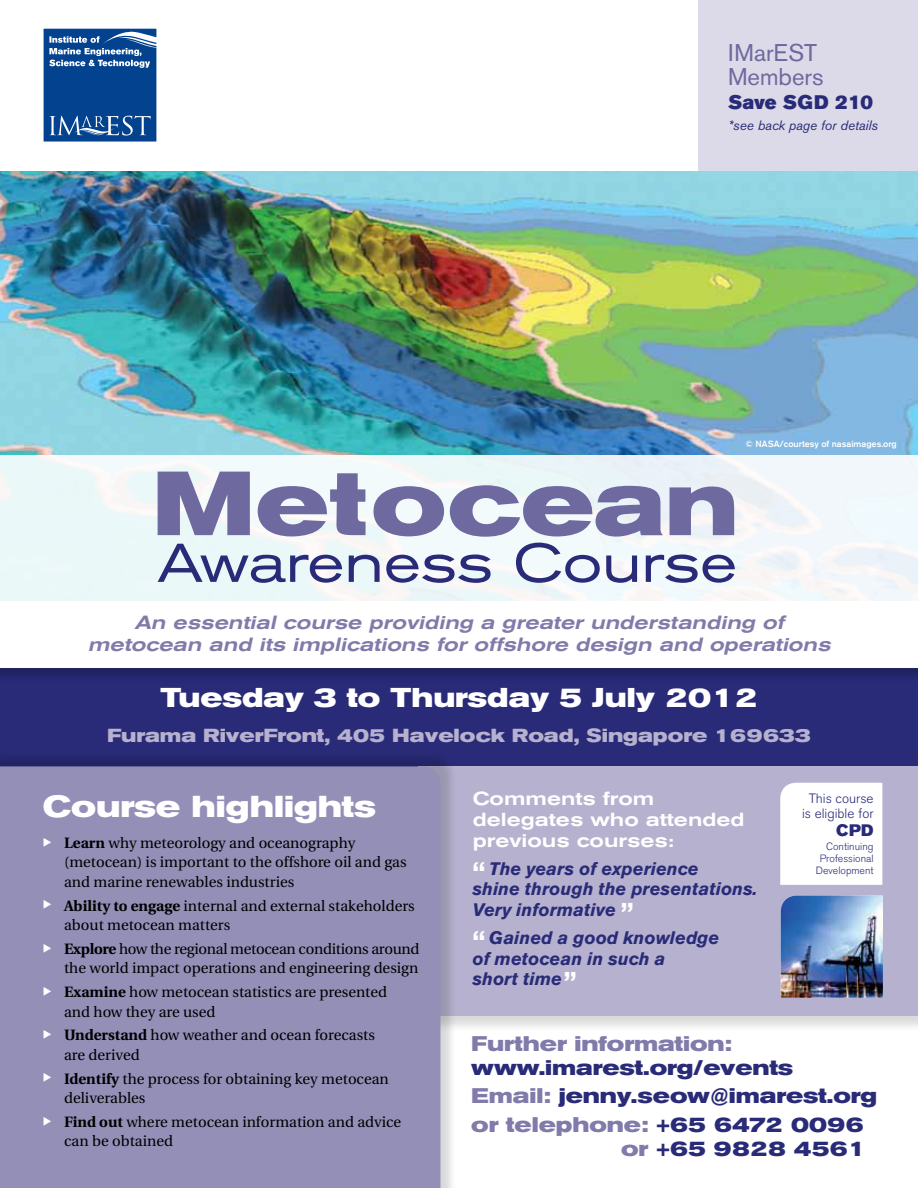
<style>
.page{position:relative;width:918px;height:1188px;background:#fff}
.page>*{position:absolute;margin:0;border:0;box-sizing:border-box;transform-origin:0 0}
.t1{font:700 expanded 90px "Akzidenz Grotesk BE";color:#6e699f}
.t2{font:expanded 54px "Akzidenz Grotesk BE";color:#292b78}
.t3{font:700 expanded 30px "Akzidenz Grotesk BE";color:#fff}
.t4{font:700 expanded 27px "Akzidenz Grotesk BE";color:#fff}
.t5{font:24px/24px "Akzidenz Grotesk BE";color:#6e699f}
.t6{font:700 expanded 21px/28.2px "Akzidenz Grotesk BE";color:#292b78}
.t7{font:700 expanded 21px "Akzidenz Grotesk BE";color:#807baa}
.t8{font:19.5px "Akzidenz Grotesk BE Super";color:#292b78}
.t9{font:italic 500 expanded 18.9px/22.5px "Akzidenz Grotesk BE";color:#807baa;text-align:center}
.t10{font:700 expanded 18.75px "Akzidenz Grotesk BE";color:#b5b1ce}
.t11{font:500 expanded 18.75px/21px "Akzidenz Grotesk BE";color:#fff}
.t12{font:italic 700 18px/20.2px "Akzidenz Grotesk BE";color:#292b78}
.t13{font:16.5px "Akzidenz Grotesk BE Super";color:#292b78}
.t14{font:15px/19.5px "Utopia";color:#000}
.t15{font:300 13.5px/15.3px "Akzidenz Grotesk BE";color:#292b78;text-align:center}
.t16{font:italic 13.5px "Akzidenz Grotesk BE";color:#292b78}
.t17{font:300 10.5px/12.1px "Akzidenz Grotesk BE";color:#292b78;text-align:right}
.t18{font:500 9px "Akzidenz Grotesk BE";color:#fff}
.s1{color:#fff}
.s2{font-weight:700}
.s3{font-style:normal;font-size:27px;color:#fff}
.s4{color:#807baa}
</style>
<div class="page">
<img style="left:0;top:170px;width:918px;height:285px">
<div style="left:0;top:669px;width:918px;height:107px;background:#292b78"></div>
<div style="left:410px;top:767px;width:508px;height:265px;background:#000;opacity:.15"></div>
<div style="left:418px;top:766px;width:500px;height:250px;background:#b5b1ce"></div>
<div style="left:0;top:750px;width:457px;height:438px;background:#000;opacity:.15"></div>
<div style="left:0;top:766px;width:441px;height:422px;background:#948fb7"></div>
<div style="left:0;top:455px;width:918px;height:229px;background:#000;opacity:.25"></div>
<div style="left:0;top:455px;width:918px;height:213px;background:#f3fafb"></div>
<div style="left:699px;top:0;width:219px;height:170px;background:#dcdae8"></div>
<svg style="left:44px;top:29px;width:112px;height:113px;background:#235a9c"></svg>
<svg style="left:780px;top:783px;width:102px;height:102px;background:#fcfcfd"></svg>
<div style="left:786px;top:792px;width:88px;height:86px;background:#fff"></div>
<img style="left:781px;top:896px;width:102px;height:102px">
<h3 class="t5" style="left:728px;top:40px;width:97px">IMarEST<br>Members</h3>
<h3 class="t8" style="left:728px;top:91px;width:147px">Save SGD 210</h3>
<p class="t16" style="left:728px;top:117px;width:151px">*see back page for details</p>
<h1 class="t1" style="left:152px;top:449px;width:587px">Metocean</h1>
<h2 class="t2" style="left:158px;top:530px;width:581px">Awareness Course</h2>
<p class="t18" style="left:746px;top:438px;width:153px">© NASA/courtesy of nasaimages.org</p>
<p class="t9" style="left:88px;top:611px;width:749px">An essential course providing a greater understanding of metocean and its implications for offshore design and operations</p>
<h3 class="t4" style="left:161px;top:681px;width:599px">Tuesday 3 to Thursday 5 July 2012</h3>
<p class="t10" style="left:107px;top:724px;width:705px">Furama RiverFront, 405 Havelock Road, Singapore 169633</p>
<h3 class="t3" style="left:43px;top:789px;width:335px">Course highlights</h3>
<p class="t14" style="left:64px;top:833px;width:344px;text-indent:-21px"><span class="s1">◆</span> <span class="s2">Learn</span> why meteorology and oceanography (metocean) is important to the offshore oil and gas and marine renewables industries</p>
<p class="t14" style="left:64px;top:896px;width:352px;text-indent:-21px"><span class="s1">◆</span> <span class="s2">Ability to engage</span> internal and external stakeholders about metocean matters</p>
<p class="t14" style="left:43px;top:939px;width:378px;text-align:right"><span class="s1">◆</span> <span class="s2">Explore</span> how the regional metocean conditions around the world impact operations and engineering design</p>
<p class="t14" style="left:64px;top:983px;width:325px;text-indent:-21px"><span class="s1">◆</span> <span class="s2">Examine</span> how metocean statistics are presented and how they are used</p>
<p class="t14" style="left:64px;top:1026px;width:312px;text-indent:-21px"><span class="s1">◆</span> <span class="s2">Understand</span> how weather and ocean forecasts are derived</p>
<p class="t14" style="left:64px;top:1069px;width:326px;text-indent:-21px"><span class="s1">◆</span> <span class="s2">Identify</span> the process for obtaining key metocean deliverables</p>
<p class="t14" style="left:64px;top:1112px;width:339px;text-indent:-21px"><span class="s1">◆</span> <span class="s2">Find out</span> where metocean information and advice can be obtained</p>
<p class="t11" style="left:473px;top:788px;width:273px">Comments from delegates who attended previous courses:</p>
<p class="t12" style="left:472px;top:859px;width:286px"><span class="s3">“</span> The years of experience<br>shine through the presentations.<br>Very informative <span class="s3">”</span></p>
<p class="t12" style="left:472px;top:928px;width:249px"><span class="s3">“</span> Gained a good knowledge of metocean in such a<br>short time<span class="s3">”</span></p>
<p class="t15" style="left:802px;top:790px;width:73px">This course is eligible for</p>
<p class="t13" style="left:836px;top:820px;width:39px">CPD</p>
<p class="t17" style="left:816px;top:840px;width:59px">Continuing<br>Professional<br>Development</p>
<h3 class="t7" style="left:471px;top:1031px;width:262px">Further information:</h3>
<h3 class="t6" style="left:471px;top:1054px;width:407px">www.imarest.org/events<br><span class="s4">Email:</span> jenny.seow@imarest.org <span class="s4">or telephone:</span> +65 6472 0096</h3>
<h3 class="t6" style="left:621px;top:1134px;width:246px"><span class="s4">or</span> +65 9828 4561</h3>
</div>
